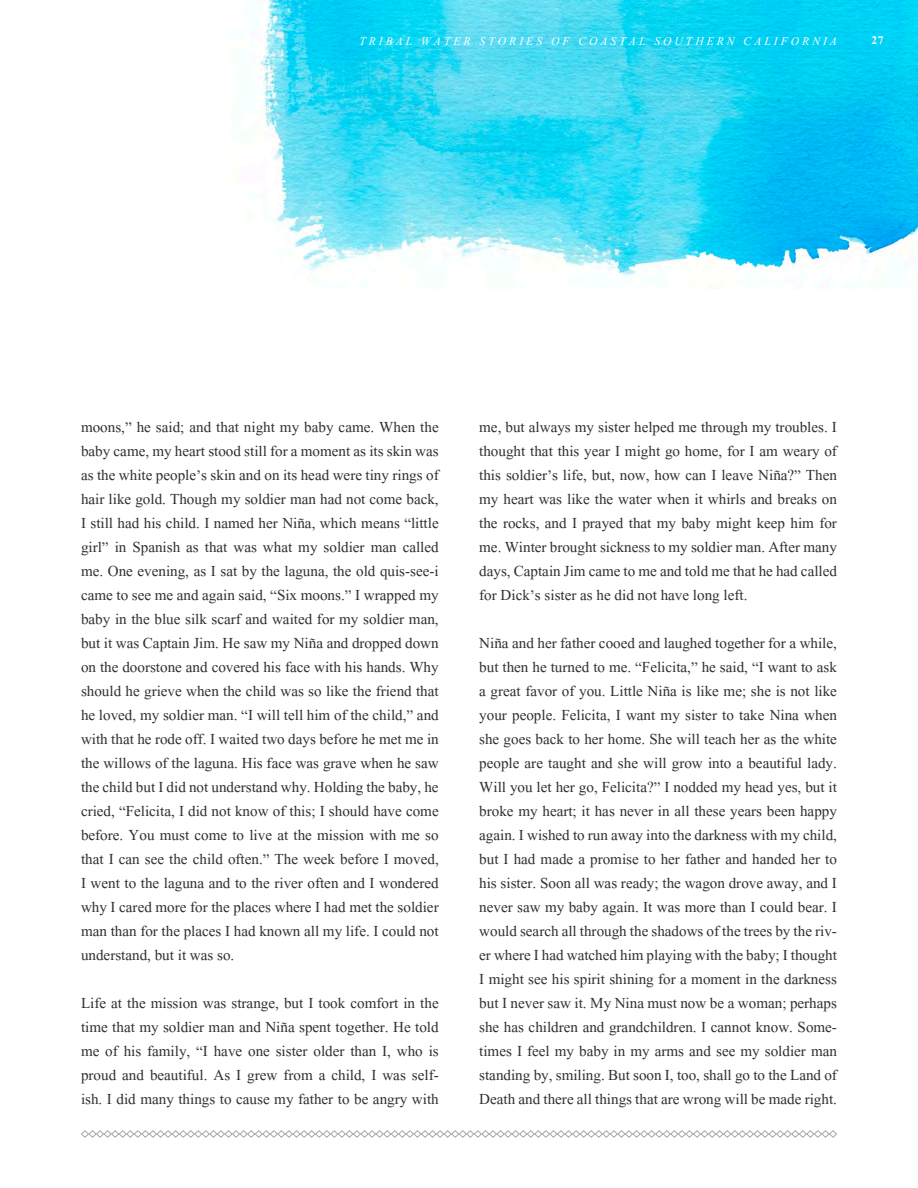
<style>
.page{position:relative;width:918px;height:1188px;background:#fff}
.page>*{position:absolute;margin:0;border:0;box-sizing:border-box;transform-origin:0 0}
.Body_1{font:19.5px/24px "Kokila";color:#312f30;text-align:justify}
.t1{font:italic 15px "Kokila";letter-spacing:.2em;color:#fff}
.Page_Number_2{font:700 15px "Kokila";color:#fff}
</style>
<div class="page">
<svg style="left:81px;top:1130px;width:756px;height:8px"></svg>
<img style="left:260px;top:0;width:658px;height:276px">
<p class="t1" style="left:359px;top:33px;width:479px">TRIBAL WATER STORIES OF COASTAL SOUTHERN CALIFORNIA</p>
<p class="Page_Number_2" style="left:871px;top:33px;width:14px">27</p>
<p class="Body_1" style="left:81px;top:415px;width:359px">moons,” he said; and that night my baby came. When the baby came, my heart stood still for a moment as its skin was as the white people’s skin and on its head were tiny rings of hair like gold. Though my soldier man had not come back, I still had his child. I named her Niña, which means “little girl” in Spanish as that was what my soldier man called me. One evening, as I sat by the laguna, the old quis-see-i came to see me and again said, “Six moons.” I wrapped my baby in the blue silk scarf and waited for my soldier man, but it was Captain Jim. He saw my Niña and dropped down on the doorstone and covered his face with his hands. Why should he grieve when the child was so like the friend that he loved, my soldier man. “I will tell him of the child,” and with that he rode off. I waited two days before he met me in the willows of the laguna. His face was grave when he saw the child but I did not understand why. Holding the baby, he cried, “Felicita, I did not know of this; I should have come before. You must come to live at the mission with me so that I can see the child often.” The week before I moved, I went to the laguna and to the river often and I wondered why I cared more for the places where I had met the soldier man than for the places I had known all my life. I could not understand, but it was so.</p>
<p class="Body_1" style="left:81px;top:991px;width:359px">Life at the mission was strange, but I took comfort in the time that my soldier man and Niña spent together. He told me of his family, “I have one sister older than I, who is proud and beautiful. As I grew from a child, I was self&shy;ish. I did many things to cause my father to be angry with</p>
<p class="Body_1" style="left:479px;top:415px;width:359px">me, but always my sister helped me through my troubles. I thought that this year I might go home, for I am weary of this soldier’s life, but, now, how can I leave Niña?” Then my heart was like the water when it whirls and breaks on the rocks, and I prayed that my baby might keep him for me. Winter brought sickness to my soldier man. After many days, Captain Jim came to me and told me that he had called for Dick’s sister as he did not have long left.</p>
<p class="Body_1" style="left:479px;top:631px;width:359px">Niña and her father cooed and laughed together for a while, but then he turned to me. “Felicita,” he said, “I want to ask a great favor of you. Little Niña is like me; she is not like your people. Felicita, I want my sister to take Nina when she goes back to her home. She will teach her as the white people are taught and she will grow into a beautiful lady.<br>Will you let her go, Felicita?” I nodded my head yes, but it broke my heart; it has never in all these years been happy again. I wished to run away into the darkness with my child, but I had made a promise to her father and handed her to his sister. Soon all was ready; the wagon drove away, and I never saw my baby again. It was more than I could bear. I would search all through the shadows of the trees by the riv&shy;er where I had watched him playing with the baby; I thought I might see his spirit shining for a moment in the darkness but I never saw it. My Nina must now be a woman; perhaps she has children and grandchildren. I cannot know. Some&shy;times I feel my baby in my arms and see my soldier man standing by, smiling. But soon I, too, shall go to the Land of Death and there all things that are wrong will be made right.</p>
</div>
